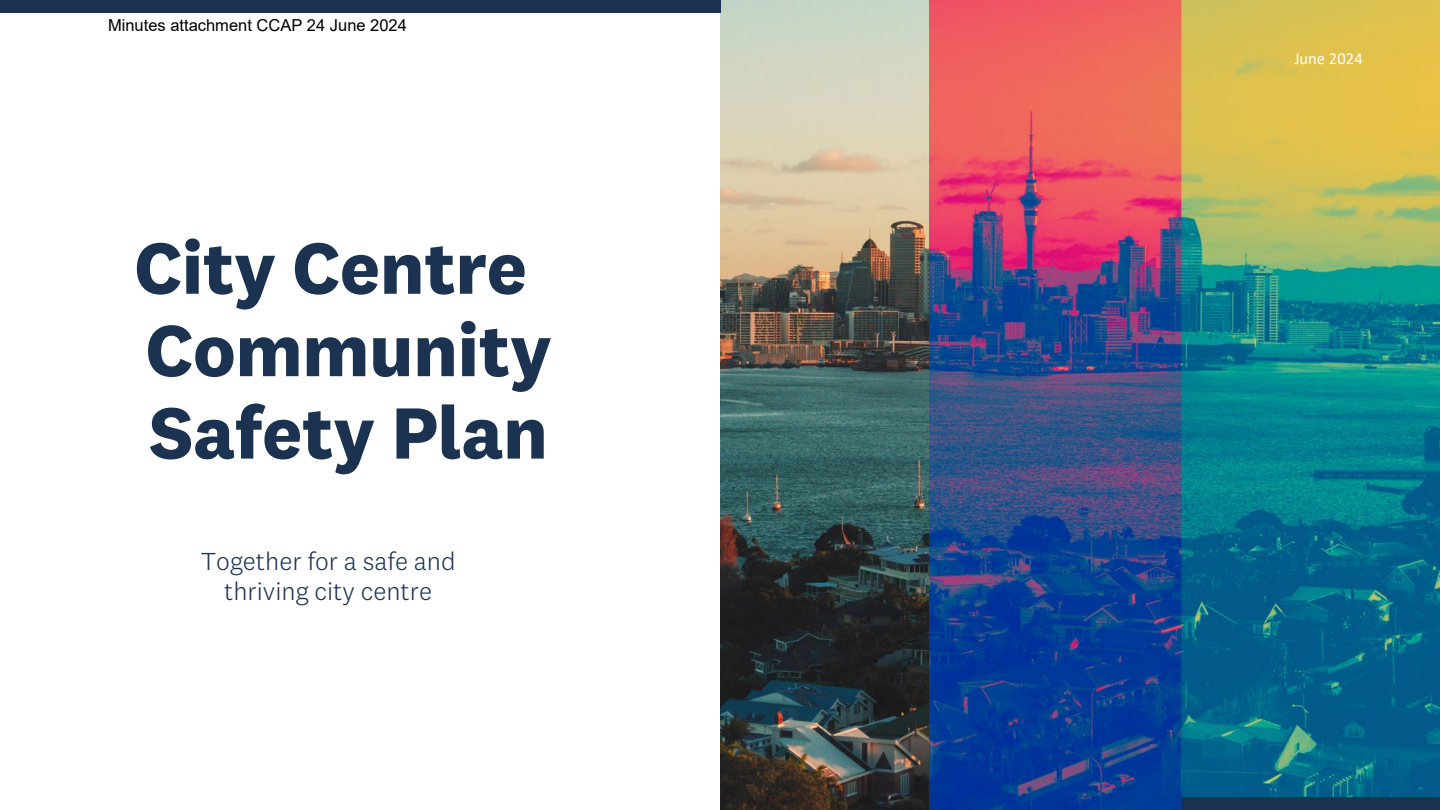
<style>
.page{position:relative;width:1440px;height:810px;background:#fff}
.page>*{position:absolute;margin:0;border:0;box-sizing:border-box;transform-origin:0 0}
.t1{font:700 75px/82.3px "National 2";letter-spacing:-.005em;color:#1b3250}
.t2{font:300 25.5px/30.6px "National 2";color:#1b3250;text-align:center}
.t3{font:16.5px "Arial";color:#000}
.t4{font:16.5px "Calibri";color:#fff}
</style>
<div class="page">
<img style="left:720px;top:0;width:720px;height:810px">
<div style="left:0;top:0;width:720px;height:13px;background:#1b3250"></div>
<div style="left:1181px;top:797px;width:259px;height:13px;background:#1b3250"></div>
<p class="t3" style="left:108px;top:14px;width:300px">Minutes attachment CCAP 24 June 2024</p>
<h1 class="t1" style="left:135px;top:226px;width:419px">City Centre<br>Community<br>Safety Plan</h1>
<p class="t2" style="left:201px;top:546px;width:256px">Together for a safe and thriving city centre</p>
<p class="t4" style="left:1294px;top:47px;width:70px">June 2024</p>
</div>
